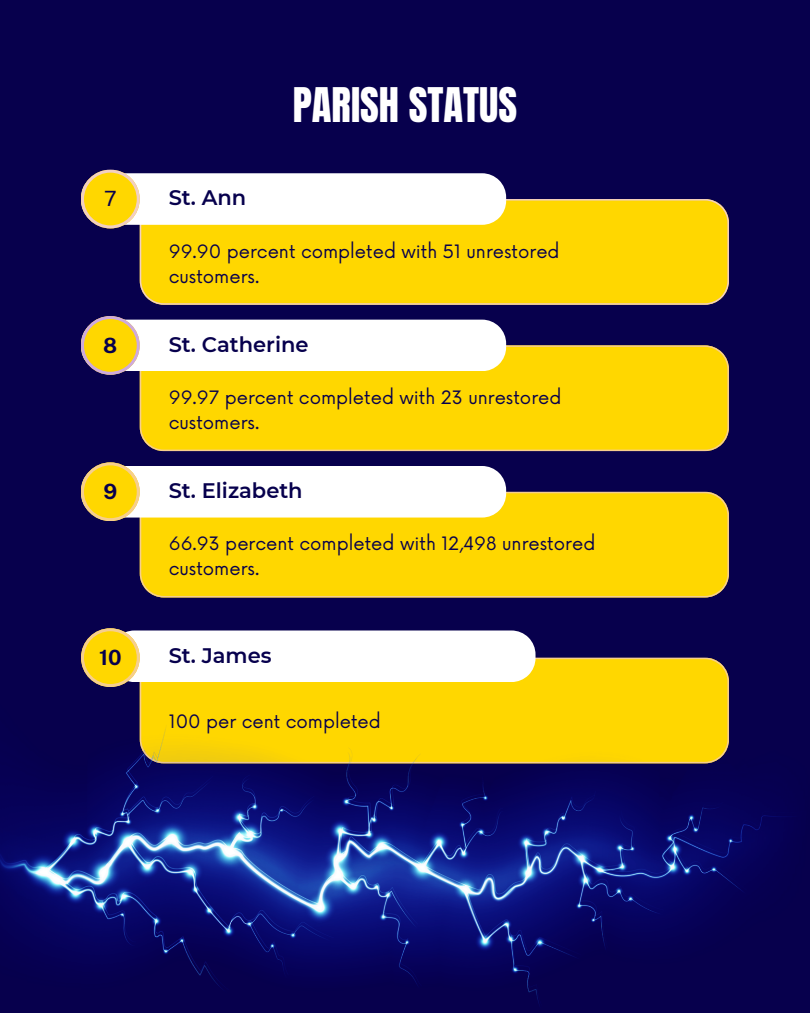
<style>
.page{position:relative;width:810px;height:1013px;background:#fff}
.page>*{position:absolute;margin:0;border:0;box-sizing:border-box;transform-origin:0 0}
.t1{font:40.6px "Anton";color:#fff}
.t2{font:600 21px "Montserrat";color:#07004d}
.t3{font:700 21px "Public Sans";color:#07004d}
.t4{font:21px "Public Sans";color:#07004d}
.t5{font:18px/24.8px "Now";color:#07004d}
</style>
<div class="page">
<div style="left:0;top:0;width:810px;height:1012px;background:#07004d"></div>
<div style="left:140px;top:199px;width:589px;height:106px;background:#ffd700"></div>
<div style="left:140px;top:345px;width:589px;height:106px;background:#ffd700"></div>
<div style="left:140px;top:492px;width:589px;height:105px;background:#ffd700"></div>
<div style="left:140px;top:657px;width:589px;height:41px;background:#ffd700"></div>
<svg style="left:81px;top:170px;width:425px;height:58px;background:#ece5cc"></svg>
<svg style="left:81px;top:316px;width:425px;height:58px;background:#eae3cc"></svg>
<svg style="left:81px;top:462px;width:425px;height:59px;background:#e9e2c9"></svg>
<svg style="left:81px;top:628px;width:454px;height:58px;background:#efe8cc"></svg>
<img style="left:0;top:698px;width:792px;height:305px">
<h2 class="t1" style="left:293px;top:76px;width:226px">PARISH STATUS</h2>
<h1 class="t4" style="left:104px;top:186px;width:14px">7</h1>
<p class="t2" style="left:169px;top:185px;width:79px">St. Ann</p>
<p class="t5" style="left:169px;top:240px;width:392px">99.90 percent completed with 51 unrestored customers.</p>
<p class="t3" style="left:103px;top:333px;width:16px">8</p>
<p class="t2" style="left:169px;top:331px;width:141px">St. Catherine</p>
<h2 class="t5" style="left:169px;top:386px;width:394px">99.97 percent completed with 23 unrestored customers.</h2>
<h2 class="t3" style="left:103px;top:479px;width:15px">9</h2>
<h2 class="t2" style="left:169px;top:478px;width:135px">St. Elizabeth</h2>
<p class="t5" style="left:169px;top:532px;width:428px">66.93 percent completed with 12,498 unrestored customers.</p>
<p class="t3" style="left:99px;top:645px;width:24px">10</p>
<p class="t2" style="left:169px;top:642px;width:104px">St. James</p>
<p class="t5" style="left:169px;top:709px;width:214px">100 per cent completed</p>
</div>
